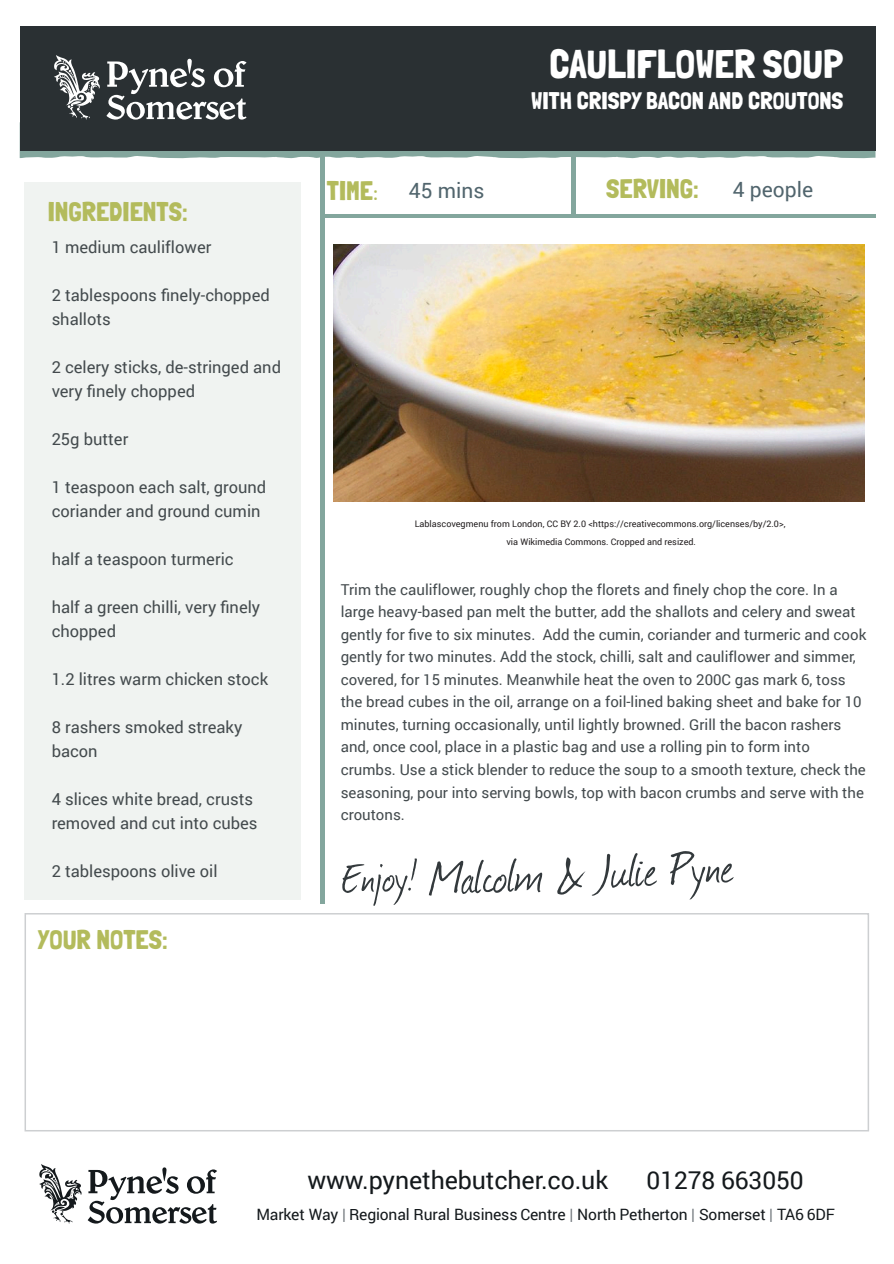
<style>
.page{position:relative;width:894px;height:1264px;background:#fff}
.page>*{position:absolute;margin:0;border:0;box-sizing:border-box;transform-origin:0 0}
.t1{font:54.15px "Journal";color:#33393c}
.t2{font:40.2px "Londrina Solid";color:#fff}
.t3{font:27px "Londrina Solid";color:#b3bb5c}
.t4{font:24.9px "Roboto";letter-spacing:-.005em;color:#14191c}
.t5{font:24.6px "Roboto";letter-spacing:-.005em;color:#14191c}
.t6{font:24px "Londrina Solid";color:#fff}
.t7{font:21px "Roboto";color:#51656d}
.t8{font:16.5px/24px "Roboto";color:#434a4d}
.t9{font:15.6px "Roboto";letter-spacing:-.01em;color:#14191c}
.t10{font:15px/22.5px "Roboto";color:#434a4d}
.t11{font:9px/18px "Roboto";color:#231f20;text-align:center}
.s1{font-family:"Quicksand";font-weight:700;font-size:18.3px}
.s2{font-size:48.6px}
.s3{color:#6e7479}
</style>
<div class="page">
<div style="left:20px;top:26px;width:855px;height:125px;background:#2a3033"></div>
<svg style="left:20px;top:55px;width:855px;height:103px"></svg>
<div style="left:320px;top:155px;width:5px;height:748px;background:#83a69d"></div>
<hr style="left:571px;top:155px;width:4px;height:61px;background:#83a69d">
<hr style="left:323px;top:214px;width:552px;height:4px;background:#83a69d">
<svg style="left:88px;top:1167px;width:129px;height:56px"></svg>
<svg style="left:39px;top:1164px;width:43px;height:59px"></svg>
<div style="left:25px;top:913px;width:843px;height:218px;background:#fff;border:2px solid #cdcfd1"></div>
<img style="left:333px;top:244px;width:531px;height:257px">
<h3 class="t3" style="left:48px;top:195px;width:141px">INGREDIENTS:</h3>
<p class="t8" style="left:52px;top:234px;width:161px">1 medium cauliflower</p>
<p class="t8" style="left:52px;top:282px;width:219px">2 tablespoons finely-chopped shallots</p>
<p class="t8" style="left:52px;top:354px;width:231px">2 celery sticks, de-stringed and very finely chopped</p>
<p class="t8" style="left:52px;top:426px;width:78px">25g butter</p>
<p class="t8" style="left:52px;top:474px;width:216px">1 teaspoon each salt, ground coriander and ground cumin</p>
<p class="t8" style="left:52px;top:546px;width:183px">half a teaspoon turmeric</p>
<p class="t8" style="left:52px;top:594px;width:210px">half a green chilli, very finely chopped</p>
<p class="t8" style="left:52px;top:666px;width:218px">1.2 litres warm chicken stock</p>
<p class="t8" style="left:52px;top:714px;width:192px">8 rashers smoked streaky bacon</p>
<p class="t8" style="left:52px;top:786px;width:207px">4 slices white bread, crusts removed and cut into cubes</p>
<p class="t8" style="left:52px;top:858px;width:167px">2 tablespoons olive oil</p>
<h3 class="t3" style="left:37px;top:923px;width:132px">YOUR NOTES:</h3>
<h2 class="t2" style="left:549px;top:40px;width:295px">CAULIFLOWER SOUP</h2>
<h3 class="t6" style="left:531px;top:87px;width:314px">WITH CRISPY BACON AND CROUTONS</h3>
<h3 class="t3" style="left:606px;top:173px;width:94px">SERVING:</h3>
<h3 class="t3" style="left:327px;top:174px;width:53px">TIME<span class="s1">:</span></h3>
<h3 class="t7" style="left:409px;top:176px;width:77px">45 mins</h3>
<h3 class="t7" style="left:732px;top:175px;width:82px">4 people</h3>
<p class="t11" style="left:414px;top:514px;width:372px">Lablascovegmenu from London, CC BY 2.0 &lt;https://creativecommons.org/licenses/by/2.0&gt;, via Wikimedia Commons. Cropped and resized.</p>
<p class="t10" style="left:340px;top:578px;width:527px">Trim the cauliflower, roughly chop the florets and finely chop the core. In a large heavy-based pan melt the butter, add the shallots and celery and sweat gently for five to six minutes. Add the cumin, coriander and turmeric and cook gently for two minutes. Add the stock, chilli, salt and cauliflower and simmer, covered, for 15 minutes. Meanwhile heat the oven to 200C gas mark 6, toss the bread cubes in the oil, arrange on a foil-lined baking sheet and bake for 10 minutes, turning occasionally, until lightly browned. Grill the bacon rashers and, once cool, place in a plastic bag and use a rolling pin to form into crumbs. Use a stick blender to reduce the soup to a smooth texture, check the seasoning, pour into serving bowls, top with bacon crumbs and serve with the croutons.</p>
<h1 class="t1" style="left:340px;top:848px;width:393px;rotate:-3deg"><span class="s2">Enjoy!</span> Malcolm &amp; Julie Pyne</h1>
<h3 class="t4" style="left:307px;top:1163px;width:302px">www.pynethebutcher.co.uk</h3>
<h3 class="t5" style="left:646px;top:1163px;width:158px">01278 663050</h3>
<p class="t9" style="left:256px;top:1203px;width:580px">Market Way <span class="s3">|</span> Regional Rural Business Centre <span class="s3">|</span> North Petherton <span class="s3">|</span> Somerset <span class="s3">|</span> TA6 6DF</p>
</div>
